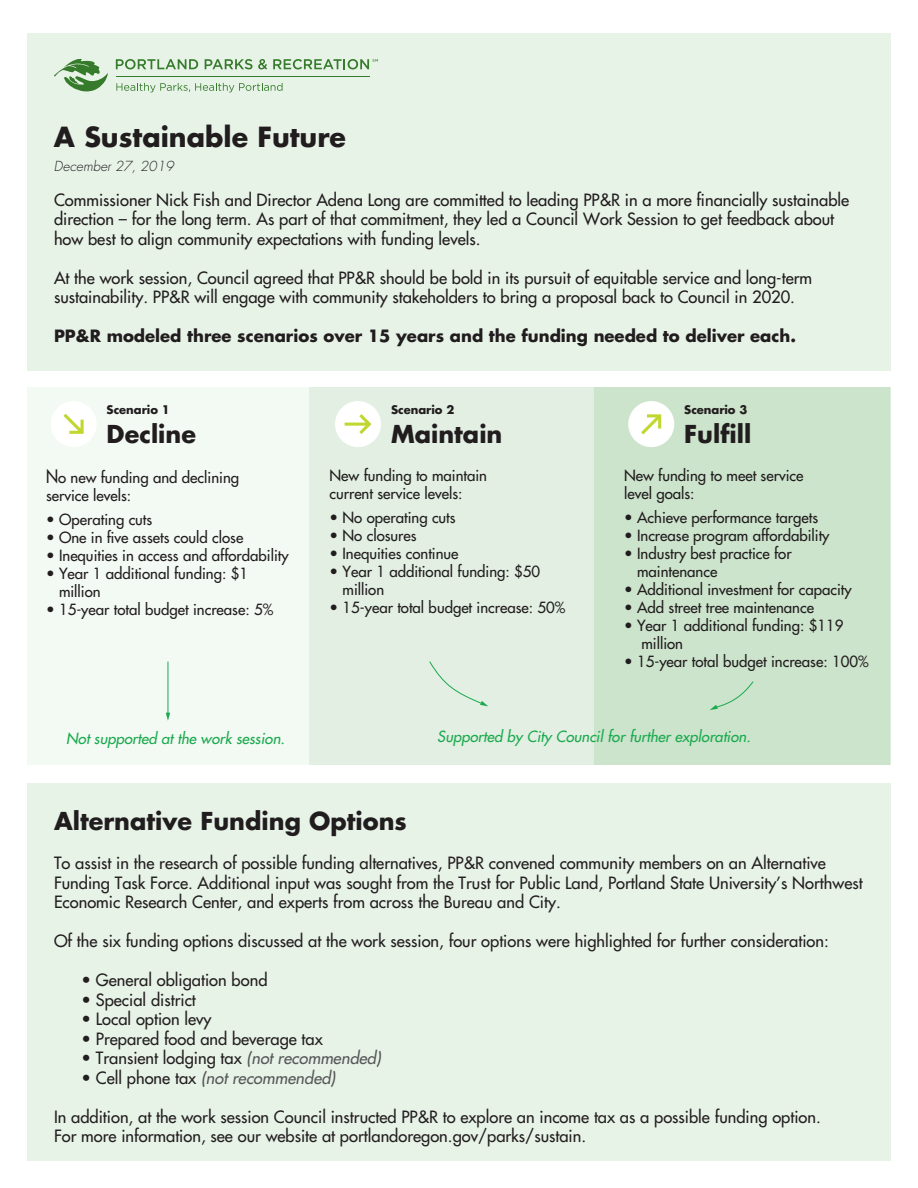
<style>
.page{position:relative;width:918px;height:1188px;background:#fff}
.page>*{position:absolute;margin:0;border:0;box-sizing:border-box;transform-origin:0 0}
.t1{font:700 27px "Futura LT Pro";color:#211d1e}
.t2{font:700 24px "Futura LT Pro";color:#211d1e}
.t3{font:500 16.5px/19.5px "Futura LT Pro";color:#231f20}
.t4{font:500 16.5px/19.5px "Futura LT Pro";color:#211d1e}
.t5{font:700 16.5px "Futura LT Pro";color:#211d1e}
.t6{font:italic 500 16.5px "Futura LT Pro";color:#57585a}
.t7{font:500 15px/18px "Futura LT Pro";color:#211d1e}
.t8{font:italic 500 15px "Futura LT Pro";color:#1aaa4e}
.t9{font:italic 300 13.5px "Futura LT Pro";color:#211d1e}
.t10{font:700 11.55px "Futura LT Pro";letter-spacing:-.005em;color:#211d1e}
.s1{font-size:18px}
.s2{font-style:italic;color:#57585a}
.s3{font-style:normal;color:#231f20}
</style>
<div class="page">
<div style="left:27px;top:34px;width:864px;height:337px;background:#e8f3e8"></div>
<div style="left:27px;top:783px;width:864px;height:378px;background:#e8f3e8"></div>
<div style="left:27px;top:387px;width:864px;height:378px;background:#f3f9f3"></div>
<div style="left:310px;top:387px;width:580px;height:378px;background:#e8f3e8"></div>
<div style="left:594px;top:387px;width:297px;height:378px;background:#cce3cc"></div>
<div style="left:51px;top:401px;width:46px;height:46px;background:#fff;border-radius:50%"></div>
<svg style="left:63px;top:414px;width:21px;height:20px"></svg>
<div style="left:335px;top:401px;width:46px;height:46px;background:#fff;border-radius:50%"></div>
<svg style="left:345px;top:414px;width:26px;height:20px"></svg>
<div style="left:628px;top:401px;width:46px;height:46px;background:#fff;border-radius:50%"></div>
<svg style="left:641px;top:414px;width:20px;height:20px"></svg>
<svg style="left:116px;top:59px;width:82px;height:10px"></svg>
<svg style="left:205px;top:59px;width:62px;height:10px"></svg>
<svg style="left:116px;top:83px;width:167px;height:9px"></svg>
<hr style="left:116px;top:76px;width:253px;height:1px;background:#357b2b">
<svg style="left:54px;top:59px;width:54px;height:33px"></svg>
<svg style="left:273px;top:59px;width:105px;height:10px"></svg>
<svg style="left:710px;top:681px;width:44px;height:29px"></svg>
<svg style="left:429px;top:661px;width:59px;height:45px"></svg>
<hr style="left:168px;top:662px;width:1px;height:52px;background:#1aaa4e">
<svg style="left:166px;top:713px;width:4px;height:8px"></svg>
<h1 class="t1" style="left:54px;top:116px;width:294px">A Sustainable Future</h1>
<p class="t9" style="left:54px;top:157px;width:121px">December 27, 2019</p>
<p class="t4" style="left:54px;top:189px;width:797px">Commissioner Nick Fish and Director Adena Long are committed to leading PP&amp;R in a more financially sustainable direction – for the long term. As part of that commitment, they led a Council Work Session to get feedback about how best to align community expectations with funding levels.</p>
<p class="t4" style="left:54px;top:267px;width:760px">At the work session, Council agreed that PP&amp;R should be bold in its pursuit of equitable service and long-term sustainability. PP&amp;R will engage with community stakeholders to bring a proposal back to Council in 2020.</p>
<p class="t5" style="left:54px;top:323px;width:744px">PP&amp;R modeled three scenarios over 15 years and the funding needed to deliver each.</p>
<p class="t10" style="left:107px;top:401px;width:65px">Scenario 1</p>
<h2 class="t2" style="left:107px;top:416px;width:91px">Decline</h2>
<p class="t7" style="left:46px;top:468px;width:195px"><span class="s1">N</span>o new funding and declining service levels:</p>
<p class="t7" style="left:46px;top:510px;width:108px">• Operating cuts</p>
<p class="t7" style="left:46px;top:528px;width:199px">• One in five assets could close</p>
<p class="t7" style="left:46px;top:546px;width:244px">• Inequities in access and affordability</p>
<p class="t7" style="left:59px;top:564px;width:191px;text-indent:-13px">• Year 1 additional funding: $1 million</p>
<p class="t7" style="left:46px;top:600px;width:229px">• 15-year total budget increase: 5%</p>
<p class="t10" style="left:391px;top:401px;width:65px">Scenario 2</p>
<h2 class="t2" style="left:391px;top:416px;width:113px">Maintain</h2>
<p class="t7" style="left:330px;top:465px;width:159px">New funding to maintain current service levels:</p>
<p class="t7" style="left:330px;top:507px;width:128px">• No operating cuts</p>
<p class="t7" style="left:330px;top:525px;width:89px">• No closures</p>
<p class="t7" style="left:330px;top:543px;width:131px">• Inequities continue</p>
<p class="t7" style="left:343px;top:561px;width:199px;text-indent:-13px">• Year 1 additional funding: $50 million</p>
<p class="t7" style="left:330px;top:597px;width:237px">• 15-year total budget increase: 50%</p>
<p class="t10" style="left:684px;top:401px;width:65px">Scenario 3</p>
<h2 class="t2" style="left:684px;top:416px;width:68px">Fulfill</h2>
<p class="t7" style="left:624px;top:465px;width:181px">New funding to meet service level goals:</p>
<p class="t7" style="left:624px;top:507px;width:196px">• Achieve performance targets</p>
<p class="t7" style="left:624px;top:525px;width:207px">• Increase program affordability</p>
<p class="t7" style="left:637px;top:543px;width:156px;text-indent:-13px">• Industry best practice for maintenance</p>
<p class="t7" style="left:624px;top:579px;width:229px">• Additional investment for capacity</p>
<p class="t7" style="left:624px;top:597px;width:191px">• Add street tree maintenance</p>
<p class="t7" style="left:641px;top:615px;width:204px;text-indent:-17px">• Year 1 additional funding: $119 million</p>
<p class="t7" style="left:624px;top:651px;width:246px">• 15-year total budget increase: 100%</p>
<p class="t8" style="left:66px;top:727px;width:220px">Not supported at the work session.</p>
<p class="t8" style="left:437px;top:726px;width:315px">Supported by City Council for further exploration.</p>
<h2 class="t2" style="left:54px;top:803px;width:354px">Alternative Funding Options</h2>
<p class="t3" style="left:54px;top:852px;width:810px">To assist in the research of possible funding alternatives, PP&amp;R convened community members on an Alternative<br>Funding Task Force. Additional input was sought from the Trust for Public Land, Portland State University’s Northwest<br>Economic Research Center, and experts from across the Bureau and City.</p>
<p class="t3" style="left:54px;top:930px;width:776px">Of the six funding options discussed at the work session, four options were highlighted for further consideration:</p>
<p class="t3" style="left:82px;top:969px;width:187px">• General obligation bond</p>
<p class="t3" style="left:82px;top:989px;width:116px">• Special district</p>
<p class="t3" style="left:82px;top:1009px;width:132px">• Local option levy</p>
<p class="t3" style="left:82px;top:1028px;width:243px">• Prepared food and beverage tax</p>
<p class="t3" style="left:82px;top:1048px;width:301px">• Transient lodging tax <span class="s2">(not recommended)</span></p>
<p class="t6" style="left:82px;top:1065px;width:255px"><span class="s3">• Cell phone tax</span> (not recommended)</p>
<p class="t3" style="left:54px;top:1106px;width:768px">In addition, at the work session Council instructed PP&amp;R to explore an income tax as a possible funding option.<br>For more information, see our website at portlandoregon.gov/parks/sustain.</p>
</div>
